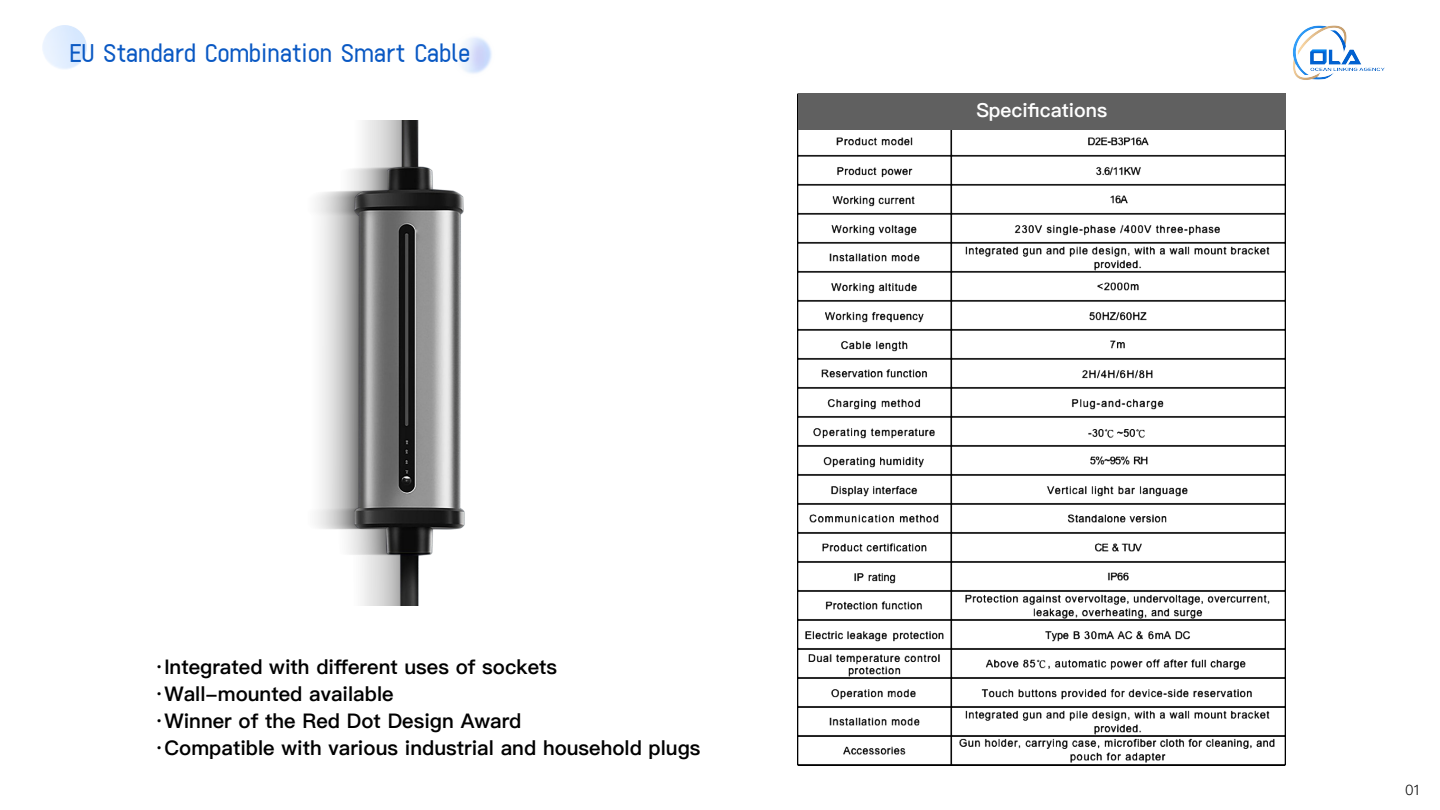
<style>
.page{position:relative;width:1440px;height:810px;background:#fff}
.page>*{position:absolute;margin:0;border:0;box-sizing:border-box;transform-origin:0 0}
.t1{font:20.77px "Kingsoft Cloud Font";letter-spacing:.005em;color:#0958c3}
.t2{font:600 20.25px/27px "Ping Fang SC";color:#000}
.t3{font:600 19.35px "Ping Fang SC";color:#fff}
.t4{font:300 14.25px "Ping Fang SC";color:#000}
</style>
<div class="page">
<img style="left:42px;top:25px;width:45px;height:44px">
<img style="left:460px;top:37px;width:32px;height:37px">
<img style="left:1293px;top:25px;width:92px;height:55px">
<img style="left:798px;top:130px;width:488px;height:636px">
<div style="left:798px;top:94px;width:488px;height:36px;background:#606060"></div>
<img style="left:316px;top:121px;width:149px;height:484px">
<p class="t1" style="left:70px;top:43px;width:402px">EU Standard Combination Smart Cable</p>
<p class="t2" style="left:154px;top:653px;width:548px">·Integrated with different uses of sockets ·Wall-mounted available<br>·Winner of the Red Dot Design Award<br>·Compatible with various industrial and household plugs</p>
<p class="t3" style="left:976px;top:98px;width:132px">Specifications</p>
<p class="t4" style="left:1405px;top:781px;width:16px">01</p>
</div>
